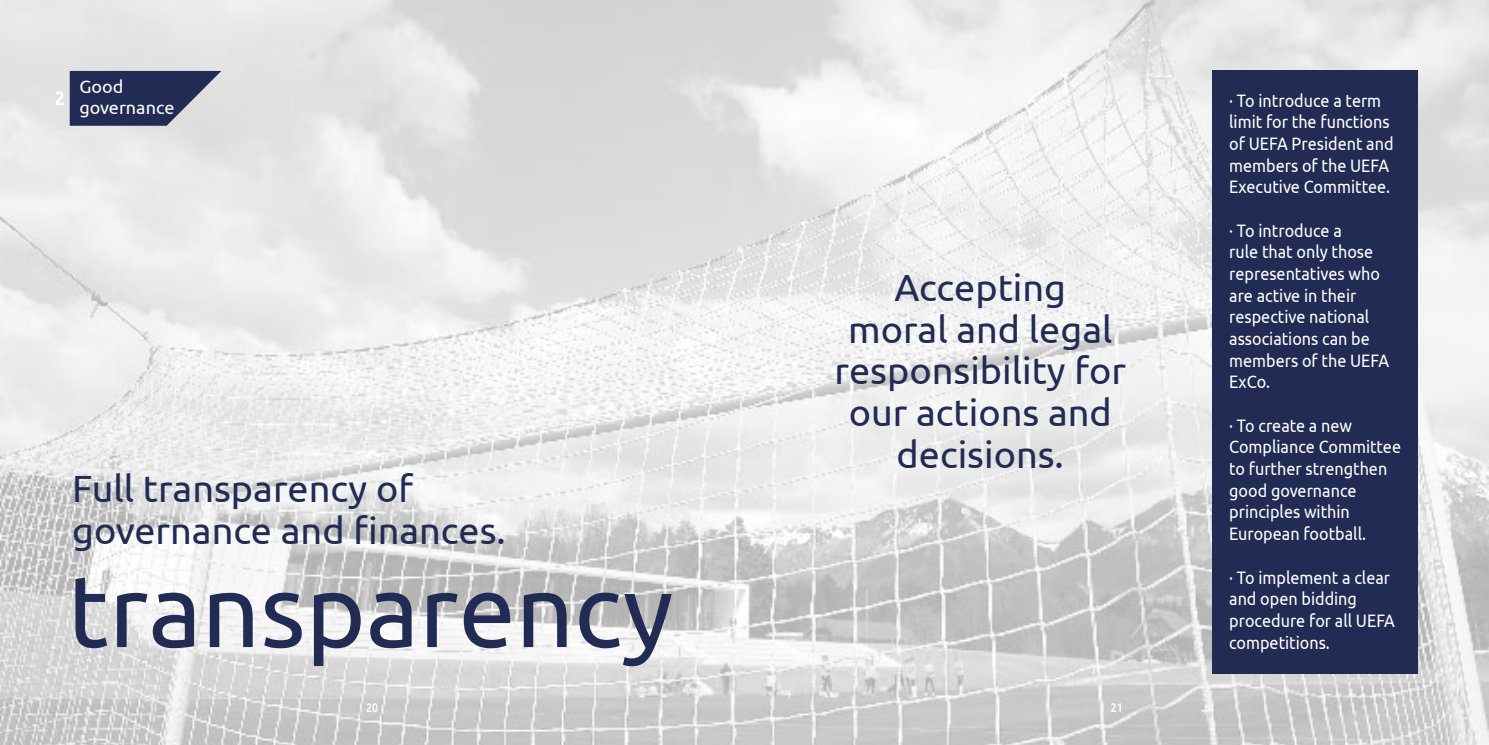
<style>
.page{position:relative;width:1489px;height:745px;background:#fff}
.page>*{position:absolute;margin:0;border:0;box-sizing:border-box;transform-origin:0 0}
.t1{font:102px "Ubuntu";color:#212b53}
.t2{font:37.88px/41.6px "Ubuntu";color:#212b53}
.t3{font:700 19.62px "Ubuntu";color:#fff;scale:.9 1}
.t4{font:18px/21.6px "Ubuntu";color:#fff;scale:.9 1}
.t5{font:18px/20.2px "Ubuntu";color:#fff}
.t6{font:500 12.5px "Ubuntu";color:#fff;scale:.85 1}
</style>
<div class="page">
<img style="left:0;top:0;width:1488px;height:744px">
<svg style="left:70px;top:71px;width:151px;height:55px;background:#434b6c"></svg>
<div style="left:1212px;top:71px;width:205px;height:602px;background:#212b53"></div>
<p class="t3" style="left:55px;top:86px;width:13px">2</p>
<p class="t5" style="left:79px;top:76px;width:97px">Good governance</p>
<h2 class="t2" style="left:72px;top:466px;width:435px">Full transparency of governance and finances.</h2>
<h1 class="t1" style="left:68px;top:548px;width:607px">transparency</h1>
<h2 class="t2" style="left:834px;top:265px;width:293px;text-align:center">Accepting<br>moral and legal responsibility for our actions and decisions.</h2>
<p class="t6" style="left:366px;top:698px;width:16px">20</p>
<p class="t6" style="left:1110px;top:698px;width:16px">21</p>
<p class="t4" style="left:1229px;top:89px;width:184px">· To introduce a term limit for the functions of UEFA President and members of the UEFA<br>Executive Committee.</p>
<p class="t4" style="left:1229px;top:219px;width:179px">· To introduce a<br>rule that only those representatives who are active in their respective national associations can be members of the UEFA<br>ExCo.</p>
<p class="t4" style="left:1229px;top:413px;width:192px">· To create a new<br>Compliance Committee to further strengthen good governance principles within<br>European football.</p>
<p class="t4" style="left:1229px;top:565px;width:186px">· To implement a clear and open bidding procedure for all UEFA competitions.</p>
</div>
